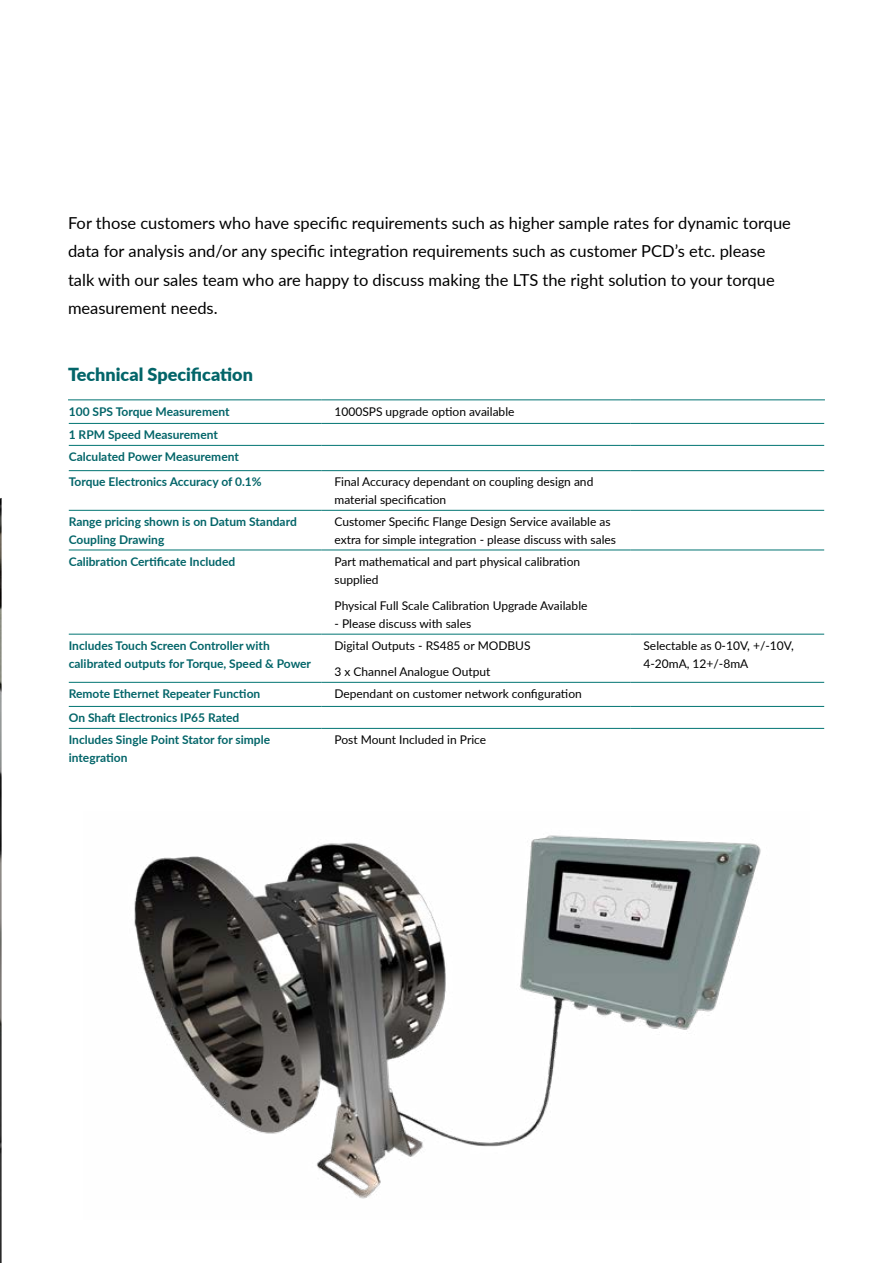
<style>
.page{position:relative;width:893px;height:1263px;background:#fff}
.page>*{position:absolute;margin:0;border:0;box-sizing:border-box;transform-origin:0 0}
.t1{font:900 18px "Lato";color:#036569}
.t2{font:16.5px/28.5px "Lato";color:#000}
.t3{font:12px/18px "Lato";color:#000}
.t4{font:700 12px/21.9px "Lato";color:#036569}
</style>
<div class="page">
<img style="left:134px;top:835px;width:627px;height:364px">
<hr style="left:68px;top:399px;width:254px;height:1px;background:#007472">
<hr style="left:322px;top:399px;width:309px;height:1px;background:#007472">
<hr style="left:631px;top:399px;width:194px;height:1px;background:#007472">
<hr style="left:69px;top:423px;width:253px;height:1px;background:#007472">
<hr style="left:322px;top:423px;width:309px;height:1px;background:#007472">
<hr style="left:631px;top:423px;width:193px;height:1px;background:#007472">
<hr style="left:69px;top:445px;width:253px;height:1px;background:#007472">
<hr style="left:322px;top:445px;width:309px;height:1px;background:#007472">
<hr style="left:631px;top:445px;width:193px;height:1px;background:#007472">
<hr style="left:69px;top:470px;width:253px;height:1px;background:#007472">
<hr style="left:322px;top:470px;width:309px;height:1px;background:#007472">
<hr style="left:631px;top:470px;width:193px;height:1px;background:#007472">
<hr style="left:69px;top:510px;width:253px;height:1px;background:#007472">
<hr style="left:322px;top:510px;width:309px;height:1px;background:#007472">
<hr style="left:631px;top:510px;width:193px;height:1px;background:#007472">
<hr style="left:69px;top:550px;width:253px;height:1px;background:#007472">
<hr style="left:322px;top:550px;width:309px;height:1px;background:#007472">
<hr style="left:631px;top:550px;width:193px;height:1px;background:#007472">
<hr style="left:69px;top:634px;width:253px;height:1px;background:#007472">
<hr style="left:322px;top:634px;width:309px;height:1px;background:#007472">
<hr style="left:631px;top:634px;width:193px;height:1px;background:#007472">
<hr style="left:69px;top:682px;width:253px;height:1px;background:#007472">
<hr style="left:322px;top:682px;width:309px;height:1px;background:#007472">
<hr style="left:631px;top:682px;width:193px;height:1px;background:#007472">
<hr style="left:69px;top:706px;width:253px;height:1px;background:#007472">
<hr style="left:322px;top:706px;width:309px;height:1px;background:#007472">
<hr style="left:631px;top:706px;width:193px;height:1px;background:#007472">
<hr style="left:69px;top:728px;width:253px;height:1px;background:#007472">
<hr style="left:322px;top:728px;width:309px;height:1px;background:#007472">
<hr style="left:631px;top:728px;width:193px;height:1px;background:#007472">
<img style="left:0;top:498px;width:2px;height:765px">
<p class="t2" style="left:68px;top:208px;width:724px">For those customers who have specific requirements such as higher sample rates for dynamic torque data for analysis and/or any specific integration requirements such as customer PCD’s etc. please talk with our sales team who are happy to discuss making the LTS the right solution to your torque measurement needs.</p>
<h1 class="t1" style="left:68px;top:361px;width:186px">Technical Specification</h1>
<p class="t4" style="left:69px;top:400px;width:162px">100 SPS Torque Measurement</p>
<p class="t3" style="left:334px;top:402px;width:181px">1000SPS upgrade option available</p>
<p class="t4" style="left:69px;top:423px;width:172px">1 RPM Speed Measurement<br>Calculated Power Measurement</p>
<p class="t4" style="left:69px;top:470px;width:194px">Torque Electronics Accuracy of 0.1%</p>
<p class="t3" style="left:334px;top:472px;width:260px">Final Accuracy dependant on coupling design and material specification</p>
<p class="t4" style="left:69px;top:512px;width:230px;line-height:18px">Range pricing shown is on Datum Standard<br>Coupling Drawing</p>
<p class="t3" style="left:334px;top:512px;width:283px">Customer Specific Flange Design Service available as extra for simple integration - please discuss with sales</p>
<p class="t4" style="left:69px;top:550px;width:168px">Calibration Certificate Included</p>
<p class="t3" style="left:334px;top:552px;width:247px">Part mathematical and part physical calibration supplied</p>
<p class="t3" style="left:334px;top:596px;width:254px">Physical Full Scale Calibration Upgrade Available</p>
<p class="t3" style="left:334px;top:614px;width:138px">- Please discuss with sales</p>
<p class="t4" style="left:69px;top:636px;width:244px;line-height:18px">Includes Touch Screen Controller with calibrated outputs for Torque, Speed &amp; Power</p>
<p class="t3" style="left:334px;top:636px;width:198px">Digital Outputs - RS485 or MODBUS</p>
<p class="t3" style="left:334px;top:662px;width:157px">3 x Channel Analogue Output</p>
<p class="t4" style="left:69px;top:682px;width:193px">Remote Ethernet Repeater Function</p>
<p class="t3" style="left:334px;top:684px;width:249px">Dependant on customer network configuration</p>
<p class="t4" style="left:69px;top:706px;width:203px">On Shaft Electronics IP65 Rated<br>Includes Single Point Stator for simple</p>
<p class="t4" style="left:69px;top:746px;width:60px">integration</p>
<p class="t3" style="left:334px;top:730px;width:153px">Post Mount Included in Price</p>
<p class="t3" style="left:643px;top:636px;width:152px">Selectable as 0-10V, +/-10V,<br>4-20mA, 12+/-8mA</p>
</div>
